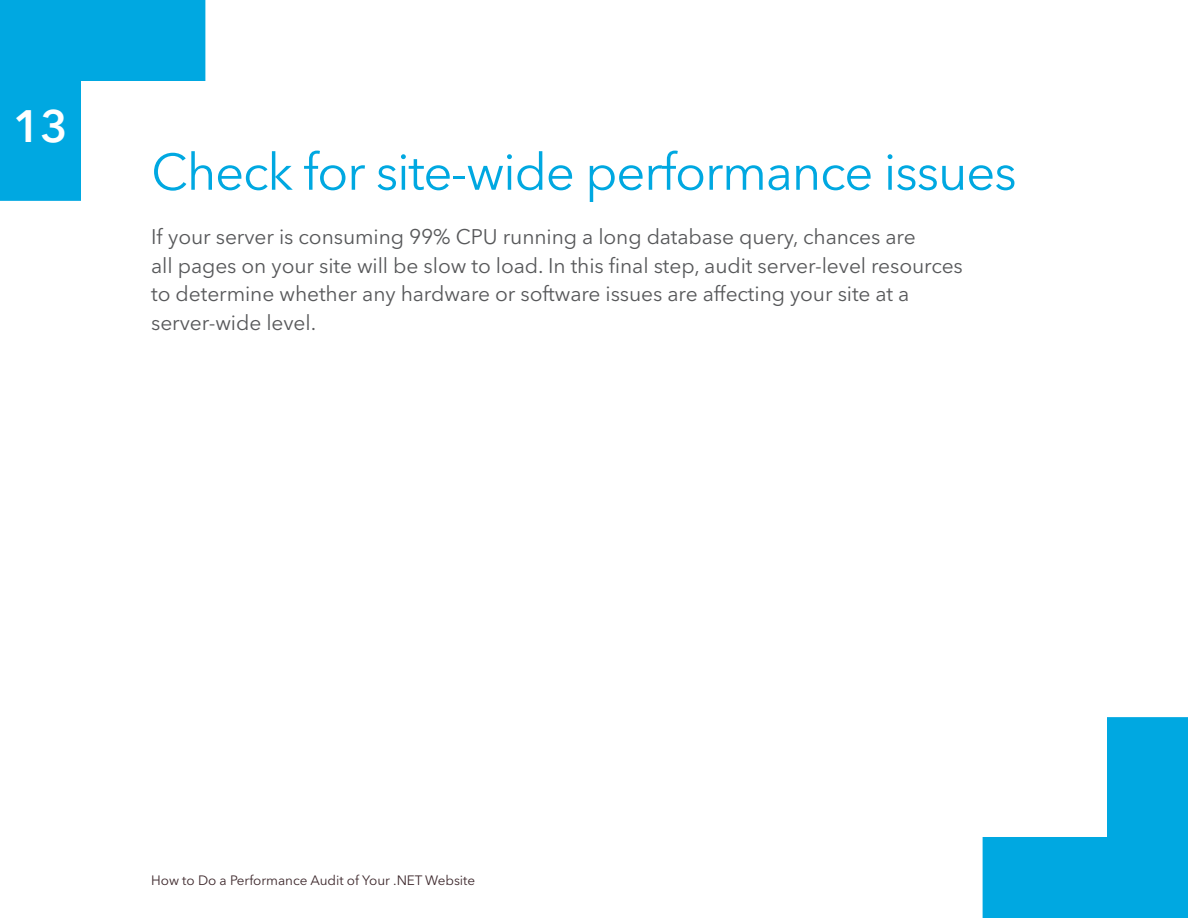
<style>
.page{position:relative;width:1188px;height:918px;background:#fff}
.page>*{position:absolute;margin:0;border:0;box-sizing:border-box;transform-origin:0 0}
.t1{font:51px "Avenir Next LT Pro";letter-spacing:-.025em;color:#00a8e1}
.t2{font:600 45px "Avenir Next LT Pro";color:#fff}
.t3{font:21px/28.5px "Avenir Next LT Pro";letter-spacing:-.005em;color:#57585a}
.t4{font:13.5px "Avenir Next LT Pro";letter-spacing:-.005em;color:#3e292d}
</style>
<div class="page">
<svg style="left:0;top:0;width:205px;height:201px"></svg>
<svg style="left:983px;top:717px;width:205px;height:201px"></svg>
<h2 class="t2" style="left:13px;top:99px;width:56px">13</h2>
<h1 class="t1" style="left:151px;top:142px;width:867px">Check for site-wide performance issues</h1>
<p class="t3" style="left:151px;top:223px;width:813px">If your server is consuming 99% CPU running a long database query, chances are<br>all pages on your site will be slow to load. In this final step, audit server-level resources to determine whether any hardware or software issues are affecting your site at a server-wide level.</p>
<p class="t4" style="left:151px;top:872px;width:326px">How to Do a Performance Audit of Your .NET Website</p>
</div>
